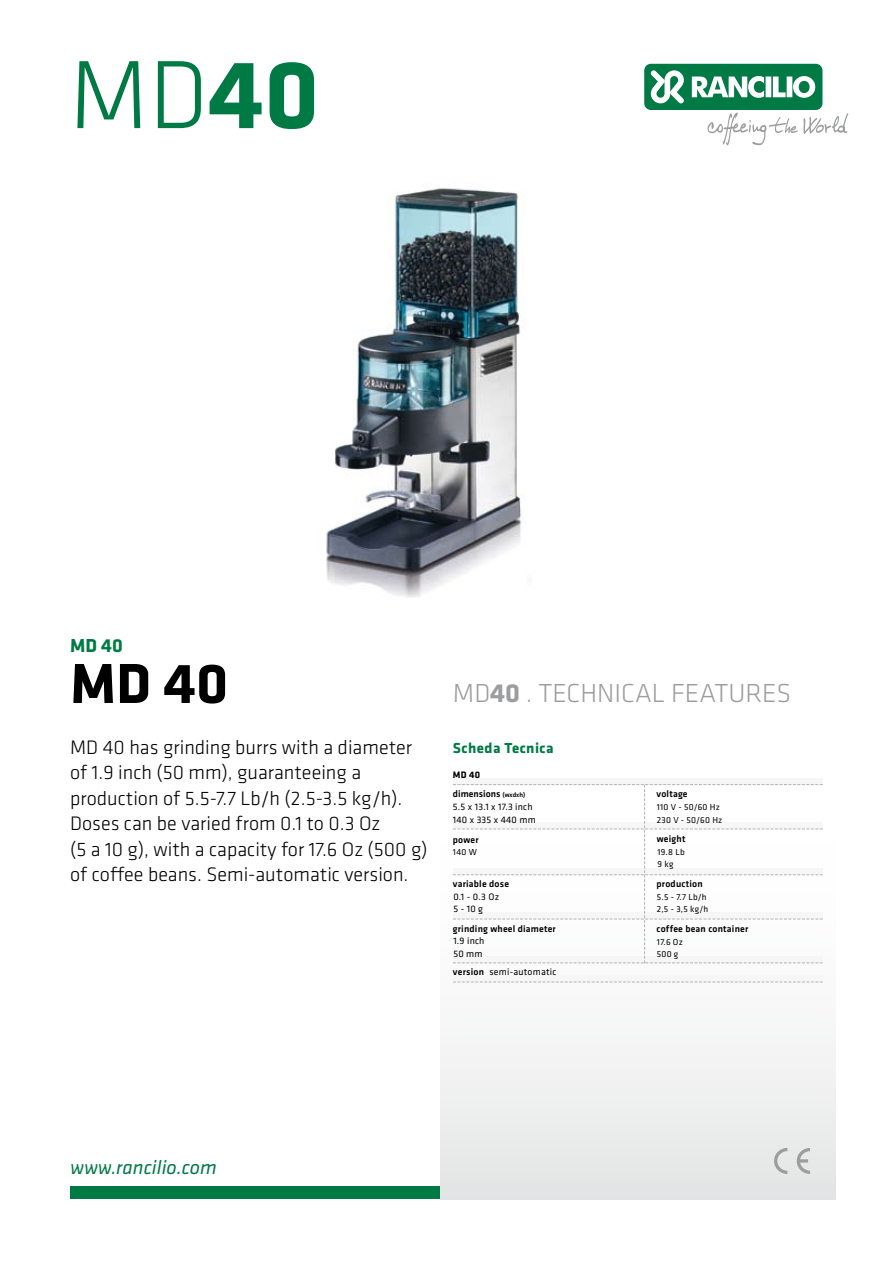
<style>
.page{position:relative;width:893px;height:1263px;background:#fff}
.page>*{position:absolute;margin:0;border:0;box-sizing:border-box;transform-origin:0 0}
.t1{font:300 100.5px "Klavika";color:#007a45}
.t2{font:700 58.5px "Klavika";color:#000}
.t3{font:300 27px "Klavika";color:#9c9d9f}
.t4{font:300 20.25px/25.5px "Klavika";color:#000}
.t5{font:italic 20.25px "Klavika";color:#007a45}
.t6{font:700 19.5px "Klavika";color:#007a45}
.t7{font:700 15px "Klavika";letter-spacing:.03em;color:#007a45}
.t8{font:500 9.75px "Klavika";letter-spacing:.02em;color:#000}
.t9{font:9.75px "Klavika";letter-spacing:.02em;color:#000}
.t10{font:500 9.75px "Klavika";color:#000}
.t11{font:700 9.75px "Klavika";color:#000}
.t12{font:9px "Klavika";letter-spacing:.02em;color:#000}
.s1{font-weight:700}
.s2{font-size:6.75px}
.s3{font-weight:500}
</style>
<div class="page">
<div style="left:440px;top:816px;width:396px;height:383px;background:linear-gradient(to right,#f0f0f1,#f0f1f1)"></div>
<div style="left:453px;top:778px;width:370px;height:7px;background:#f6f6f6"></div>
<div style="left:453px;top:976px;width:370px;height:6px;background:#f6f6f6"></div>
<svg style="left:453px;top:982px;width:370px;height:1px"></svg>
<div style="left:70px;top:1186px;width:370px;height:13px;background:#007a45"></div>
<svg style="left:774px;top:1148px;width:13px;height:26px"></svg>
<svg style="left:797px;top:1148px;width:13px;height:26px"></svg>
<img style="left:326px;top:188px;width:195px;height:409px">
<svg style="left:707px;top:113px;width:141px;height:32px"></svg>
<div style="left:644px;top:64px;width:178px;height:46px;background:#007a45;border-radius:7px"></div>
<svg style="left:651px;top:70px;width:164px;height:34px"></svg>
<svg style="left:453px;top:784px;width:370px;height:179px"></svg>
<h1 class="t1" style="left:69px;top:40px;width:252px">MD<span class="s1">40</span></h1>
<p class="t6" style="left:70px;top:635px;width:54px">MD 40</p>
<h2 class="t2" style="left:70px;top:652px;width:160px">MD 40</h2>
<p class="t4" style="left:70px;top:735px;width:359px">MD 40 has grinding burrs with a diameter of 1.9 inch (50 mm), guaranteeing a production of 5.5-7.7 Lb/h (2.5-3.5 kg/h).<br>Doses can be varied from 0.1 to 0.3 Oz<br>(5 a 10 g), with a capacity for 17.6 Oz (500 g) of coffee beans. Semi-automatic version.</p>
<p class="t7" style="left:453px;top:739px;width:102px">Scheda Tecnica</p>
<h3 class="t3" style="left:453px;top:678px;width:340px">MD<span class="s1">40</span> . TECHNICAL FEATURES</h3>
<p class="t11" style="left:453px;top:770px;width:29px">MD 40</p>
<p class="t9" style="left:453px;top:802px;width:81px">5.5 x 13.1 x 17.3 inch</p>
<p class="t8" style="left:656px;top:788px;width:33px">voltage</p>
<p class="t8" style="left:657px;top:833px;width:30px">weight</p>
<p class="t10" style="left:453px;top:789px;width:74px">dimensions <span class="s2">(wxdxh)</span></p>
<p class="t8" style="left:453px;top:834px;width:27px">power</p>
<p class="t12" style="left:657px;top:802px;width:64px">110 V - 50/60 Hz</p>
<p class="t9" style="left:453px;top:814px;width:84px">140 x 335 x 440 mm</p>
<p class="t12" style="left:657px;top:815px;width:67px">230 V - 50/60 Hz</p>
<p class="t12" style="left:453px;top:847px;width:26px">140 W</p>
<p class="t12" style="left:657px;top:847px;width:29px">19.8 Lb</p>
<p class="t12" style="left:657px;top:859px;width:18px">9 kg</p>
<p class="t12" style="left:657px;top:904px;width:53px">2,5 - 3,5 kg/h</p>
<p class="t8" style="left:453px;top:879px;width:58px">variable dose</p>
<p class="t8" style="left:656px;top:879px;width:48px">production</p>
<p class="t12" style="left:657px;top:892px;width:51px">5.5 - 7.7 Lb/h</p>
<p class="t9" style="left:453px;top:892px;width:47px">0.1 - 0.3 Oz</p>
<p class="t9" style="left:453px;top:904px;width:31px">5 - 10 g</p>
<p class="t8" style="left:453px;top:924px;width:104px">grinding wheel diameter</p>
<p class="t8" style="left:656px;top:924px;width:93px">coffee bean container</p>
<p class="t12" style="left:657px;top:937px;width:27px">17.6 Oz</p>
<p class="t9" style="left:453px;top:936px;width:33px">1.9 inch</p>
<p class="t9" style="left:453px;top:948px;width:31px">50 mm</p>
<p class="t12" style="left:657px;top:949px;width:23px">500 g</p>
<p class="t5" style="left:70px;top:1156px;width:148px">www.rancilio.com</p>
<p class="t9" style="left:453px;top:967px;width:105px"><span class="s3">version</span> semi-automatic</p>
</div>
